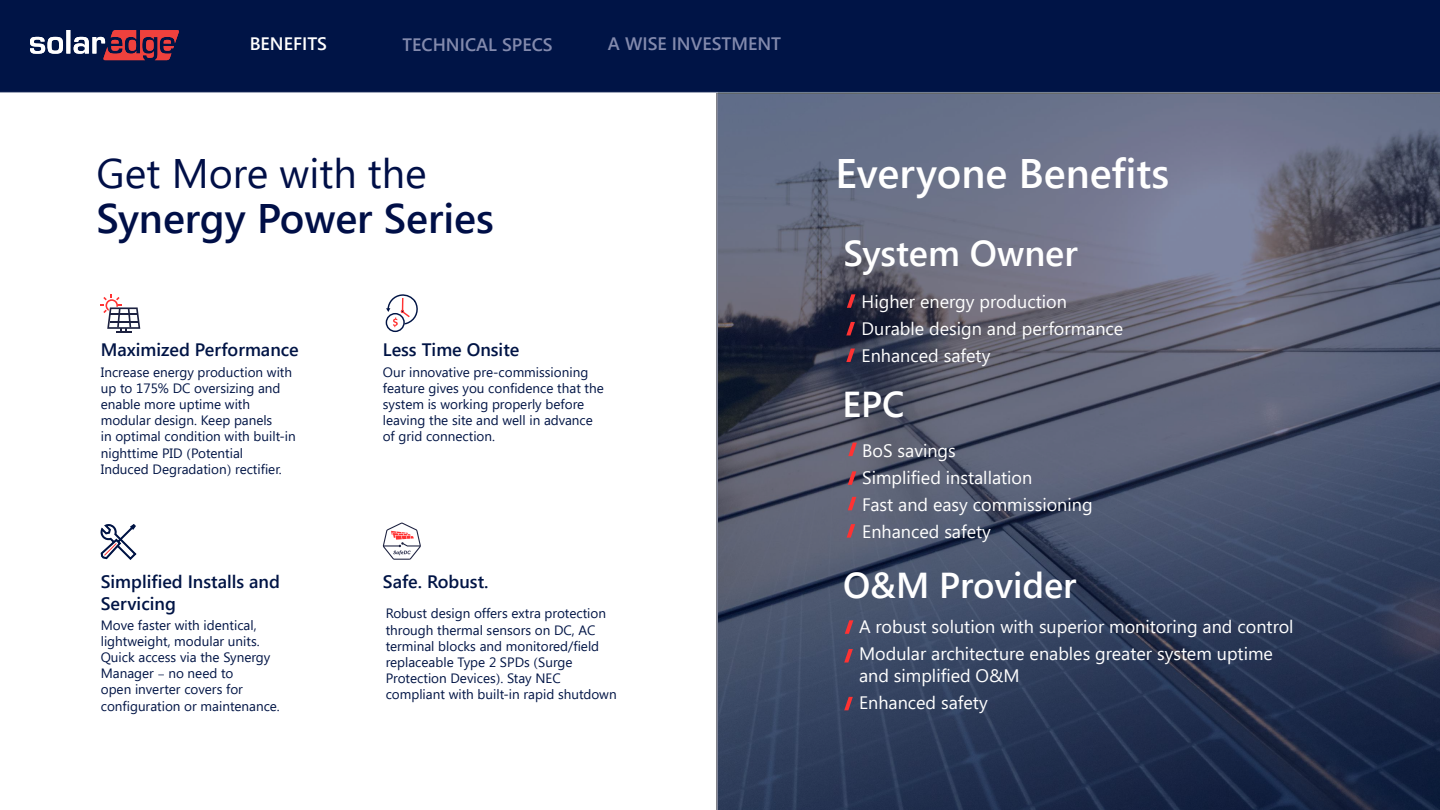
<style>
.page{position:relative;width:1440px;height:810px;background:#fff}
.page>*{position:absolute;margin:0;border:0;box-sizing:border-box;transform-origin:0 0}
.t1{font:600 41.25px "Segoe UI";color:#000f47}
.t2{font:600 41.25px "Segoe UI";color:#fff}
.t3{font:41.25px "Segoe UI";color:#000f47}
.t4{font:600 36px "Segoe UI";color:#fff}
.t5{font:18px/27px "Segoe UI";color:#fff}
.t6{font:600 18px/21.6px "Segoe UI";color:#001445}
.t7{font:600 18px "Segoe UI";color:#838aad}
.t8{font:600 18px "Segoe UI";color:#fff}
.t9{font:13.5px/16.2px "Segoe UI";color:#001445}
.s1{font-family:"Minion Pro"}
</style>
<div class="page">
<svg style="left:716px;top:93px;width:724px;height:717px;background:#4b536b"></svg>
<svg style="left:847px;top:294px;width:8px;height:14px"></svg>
<svg style="left:846px;top:322px;width:9px;height:13px"></svg>
<svg style="left:846px;top:349px;width:9px;height:13px"></svg>
<svg style="left:848px;top:443px;width:9px;height:13px"></svg>
<svg style="left:848px;top:471px;width:8px;height:14px"></svg>
<svg style="left:848px;top:497px;width:8px;height:13px"></svg>
<svg style="left:845px;top:620px;width:8px;height:14px"></svg>
<svg style="left:844px;top:697px;width:9px;height:13px"></svg>
<svg style="left:844px;top:649px;width:9px;height:14px"></svg>
<svg style="left:847px;top:524px;width:8px;height:14px"></svg>
<div style="left:386px;top:313px;width:19px;height:19px;border:1px solid #001445;border-radius:50%"></div>
<svg style="left:386px;top:294px;width:32px;height:33px"></svg>
<svg style="left:100px;top:524px;width:37px;height:36px"></svg>
<svg style="left:101px;top:294px;width:39px;height:39px"></svg>
<svg style="left:383px;top:523px;width:38px;height:37px"></svg>
<div style="left:0;top:0;width:1440px;height:92px;background:#001446"></div>
<svg style="left:30px;top:30px;width:149px;height:30px;background:#714861"></svg>
<div style="left:402px;top:37px;width:152px;height:23px;background:#001446"></div>
<h3 class="t8" style="left:250px;top:30px;width:79px">BENEFITS</h3>
<h3 class="t7" style="left:402px;top:30px;width:152px">TECHNICAL SPECS</h3>
<h3 class="t7" style="left:608px;top:30px;width:175px">A WISE INVESTMENT</h3>
<h1 class="t3" style="left:97px;top:150px;width:332px">Get More with the</h1>
<h1 class="t1" style="left:97px;top:185px;width:399px">Synergy Power Series</h1>
<h3 class="t6" style="left:101px;top:339px;width:200px">Maximized Performance</h3>
<h3 class="t6" style="left:383px;top:339px;width:138px">Less Time Onsite</h3>
<p class="t9" style="left:101px;top:364px;width:197px">Increase energy production with up to 175% DC oversizing and enable more uptime with modular design. Keep panels<br>in optimal condition with built-in nighttime PID <span class="s1">(</span>Potential<br>Induced Degradation<span class="s1">)</span> rectifier.</p>
<p class="t9" style="left:383px;top:364px;width:223px">Our innovative pre-commissioning feature gives you confidence that the system is working properly before leaving the site and well in advance of grid connection.</p>
<h1 class="t2" style="left:836px;top:141px;width:335px">Everyone Benefits</h1>
<h2 class="t4" style="left:844px;top:224px;width:236px">System Owner</h2>
<h3 class="t5" style="left:862px;top:288px;width:263px">Higher energy production<br>Durable design and performance<br>Enhanced safety</h3>
<h2 class="t4" style="left:843px;top:376px;width:64px">EPC</h2>
<h3 class="t5" style="left:862px;top:437px;width:232px">BoS savings<br>Simplified installation<br>Fast and easy commissioning<br>Enhanced safety</h3>
<h3 class="t6" style="left:101px;top:571px;width:181px">Simplified Installs and<br>Servicing</h3>
<h3 class="t6" style="left:383px;top:571px;width:107px">Safe. Robust.</h3>
<h2 class="t4" style="left:843px;top:556px;width:235px">O&amp;M Provider</h2>
<p class="t9" style="left:101px;top:617px;width:181px">Move faster with identical, lightweight, modular units.<br>Quick access via the Synergy<br>Manager <span class="s1">–</span> no need to<br>open inverter covers for configuration or maintenance.</p>
<p class="t9" style="left:386px;top:606px;width:233px">Robust design offers extra protection through thermal sensors on DC, AC terminal blocks and monitored/field replaceable Type 2 SPDs <span class="s1">(</span>Surge Protection Devices<span class="s1">)</span>. Stay NEC compliant with built-in rapid shutdown</p>
<h3 class="t5" style="left:859px;top:614px;width:436px">A robust solution with superior monitoring and control<br>Modular architecture enables greater system uptime</h3>
<h3 class="t5" style="left:859px;top:662px;width:162px">and simplified O&amp;M<br>Enhanced safety</h3>
</div>
